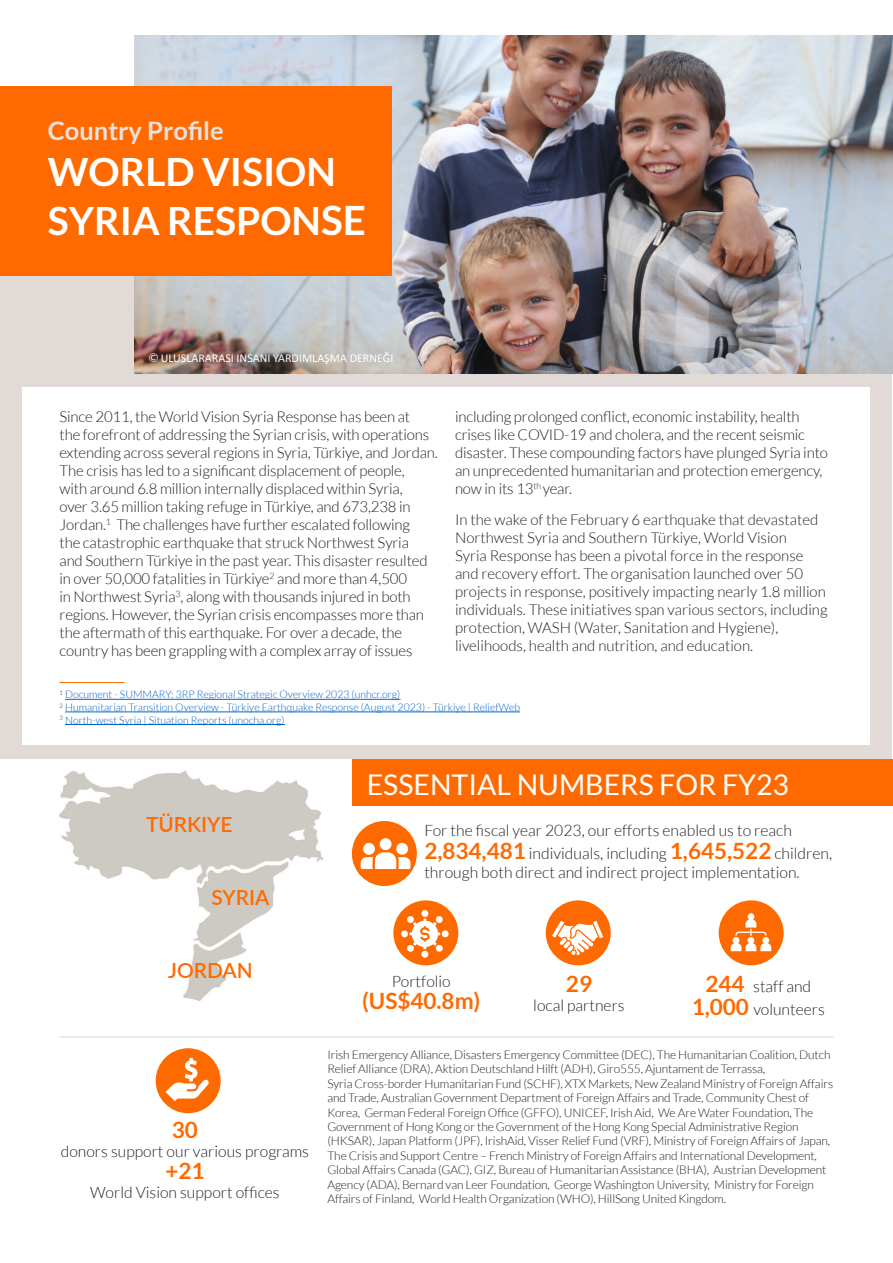
<style>
.page{position:relative;width:893px;height:1263px;background:#fff}
.page>*{position:absolute;margin:0;border:0;box-sizing:border-box;transform-origin:0 0}
.t1{font:700 39px "Lato";color:#fff}
.t2{font:28.5px "Lato";color:#fff}
.t3{font:700 25.5px "Lato";color:#e8e2df}
.t4{font:700 22.5px "Lato";color:#ff6a00}
.t5{font:600 20.85px "Lato";color:#ff6a00}
.t6{font:300 15.75px/22.5px "Lato";color:#231f20}
.t7{font:300 15px/18px "Lato";letter-spacing:-.01em;color:#231f20}
.t8{font:300 12px/14.4px "Lato";letter-spacing:-.01em;color:#231f20}
.t9{font:12px "Calibri";color:#fff}
.t10{font:300 10.5px "Lato";color:#0563c1}
.s1{font-size:40.5px}
.s2{font-family:"Lato"}
.s3{font-weight:700;font-size:22.5px;color:#ff6a00}
</style>
<div class="page">
<div style="left:1px;top:116px;width:891px;height:643px;background:#e2dad7"></div>
<div style="left:23px;top:387px;width:847px;height:357px;background:#fff"></div>
<img style="left:135px;top:36px;width:758px;height:337px">
<div style="left:0;top:86px;width:391px;height:189px;background:#ff6a00"></div>
<img style="left:60px;top:771px;width:263px;height:229px">
<div style="left:353px;top:759px;width:540px;height:47px;background:#ff6a00"></div>
<div style="left:352px;top:821px;width:65px;height:65px;background:#ff6a00;border-radius:50%"></div>
<div style="left:393px;top:900px;width:65px;height:65px;background:#ff6a00;border-radius:50%"></div>
<div style="left:546px;top:900px;width:65px;height:65px;background:#ff6a00;border-radius:50%"></div>
<div style="left:719px;top:900px;width:65px;height:65px;background:#ff6a00;border-radius:50%"></div>
<svg style="left:731px;top:913px;width:40px;height:38px"></svg>
<div style="left:156px;top:1048px;width:65px;height:65px;background:#ff6a00;border-radius:50%"></div>
<svg style="left:166px;top:1058px;width:43px;height:43px"></svg>
<div style="left:380px;top:838px;width:11px;height:12px;background:#fff;border-radius:50%"></div>
<div style="left:396px;top:843px;width:12px;height:12px;background:#fff;border-radius:50%"></div>
<div style="left:363px;top:843px;width:12px;height:12px;background:#fff;border-radius:50%"></div>
<svg style="left:361px;top:852px;width:49px;height:17px"></svg>
<div style="left:401px;top:930px;width:7px;height:7px;background:#fff;border-radius:50%"></div>
<div style="left:421px;top:910px;width:7px;height:7px;background:#fff;border-radius:50%"></div>
<div style="left:421px;top:951px;width:7px;height:7px;background:#fff;border-radius:50%"></div>
<svg style="left:407px;top:916px;width:36px;height:36px"></svg>
<div style="left:442px;top:930px;width:7px;height:7px;background:#fff;border-radius:50%"></div>
<svg style="left:552px;top:921px;width:51px;height:34px"></svg>
<hr style="left:65px;top:699px;width:335px;height:1px;background:#0563c1">
<hr style="left:65px;top:712px;width:455px;height:1px;background:#0563c1">
<hr style="left:65px;top:724px;width:220px;height:1px;background:#0563c1">
<hr style="left:60px;top:682px;width:65px;height:1px;background:#ff6a00">
<hr style="left:60px;top:1036px;width:773px;height:2px;background:#e8e2df">
<p class="t3" style="left:48px;top:116px;width:178px">Country Profile</p>
<p class="t1" style="left:48px;top:150px;width:290px">WORLD VISION</p>
<p class="t1" style="left:48px;top:198px;width:320px">SYRIA RESPON<span class="s1">SE</span></p>
<p class="t9" style="left:149px;top:350px;width:246px"><span class="s2">©</span> ULUSLARARASI INSANI YARDIMLAŞMA DERNEĞI</p>
<p class="t7" style="left:60px;top:408px;width:380px">Since 2011, the World Vision Syria Response has been at<br>the forefront of addressing the Syrian crisis, with operations extending across several regions in Syria, Türkiye, and Jordan.<br>The crisis has led to a significant displacement of people,<br>with around 6.8 million internally displaced within Syria,<br>over 3.65 million taking refuge in Türkiye, and 673,238 in Jordan.<sup>1</sup> The challenges have further escalated following<br>the catastrophic earthquake that struck Northwest Syria<br>and Southern Türkiye in the past year. This disaster resulted in over 50,000 fatalities in Türkiye<sup>2</sup> and more than 4,500<br>in Northwest Syria<sup>3</sup>, along with thousands injured in both regions. However, the Syrian crisis encompasses more than the aftermath of this earthquake. For over a decade, the country has been grappling with a complex array of issues</p>
<p class="t7" style="left:455px;top:408px;width:374px">including prolonged conflict, economic instability, health crises like COVID-19 and cholera, and the recent seismic disaster. These compounding factors have plunged Syria into an unprecedented humanitarian and protection emergency, now in its 13<sup>th</sup> year.</p>
<p class="t7" style="left:455px;top:511px;width:374px">In the wake of the February 6 earthquake that devastated Northwest Syria and Southern Türkiye, World Vision<br>Syria Response has been a pivotal force in the response and recovery effort. The organisation launched over 50 projects in response, positively impacting nearly 1.8 million individuals. These initiatives span various sectors, including protection, WASH (Water, Sanitation and Hygiene), livelihoods, health and nutrition, and education.</p>
<p class="t10" style="left:60px;top:689px;width:342px"><sup>1</sup> Document - SUMMARY: 3RP Regional Strategic Overview 2023 (unhcr.org)</p>
<p class="t10" style="left:60px;top:702px;width:462px"><sup>2</sup> Humanitarian Transition Overview - Türkiye Earthquake Response (August 2023) - Türkiye | ReliefWeb</p>
<p class="t10" style="left:60px;top:714px;width:227px"><sup>3</sup> North-west Syria | Situation Reports (unocha.org)</p>
<p class="t5" style="left:146px;top:809px;width:88px">TÜRKIYE</p>
<p class="t5" style="left:212px;top:882px;width:59px">SYRIA</p>
<p class="t2" style="left:367px;top:768px;width:424px">ESSENTIAL NUMBERS FOR FY23</p>
<p class="t6" style="left:424px;top:819px;width:409px">For the fiscal year 2023, our efforts enabled us to reach<br><span class="s3">2,834,481</span> individuals, including <span class="s3">1,645,522</span> children,</p>
<p class="t6" style="left:424px;top:861px;width:377px">through both direct and indirect project implementation.</p>
<p class="t5" style="left:168px;top:955px;width:86px">JORDAN</p>
<p class="t4" style="left:172px;top:1117px;width:28px">30</p>
<p class="t6" style="left:61px;top:1140px;width:250px">donors support our various programs</p>
<p class="t4" style="left:165px;top:1158px;width:41px">+21</p>
<p class="t6" style="left:90px;top:1181px;width:191px">World Vision support offices</p>
<p class="t6" style="left:392px;top:970px;width:61px">Portfolio</p>
<p class="t4" style="left:362px;top:988px;width:120px">(US$40.8m)</p>
<p class="t4" style="left:566px;top:971px;width:28px">29</p>
<p class="t6" style="left:533px;top:994px;width:93px">local partners</p>
<p class="t6" style="left:692px;top:975px;width:135px;text-align:center"><span class="s3">244</span> staff and<br><span class="s3">1,000</span> volunteers</p>
<p class="t8" style="left:327px;top:1047px;width:505px">Irish Emergency Alliance, Disasters Emergency Committee (DEC), The Humanitarian Coalition, Dutch<br>Relief Alliance (DRA), Aktion Deutschland Hilft (ADH), Giro555, Ajuntament de Terrassa,</p>
<p class="t8" style="left:327px;top:1076px;width:507px">Syria Cross-border Humanitarian Fund (SCHF), XTX Markets, New Zealand Ministry of Foreign Affairs and Trade, Australian Government Department of Foreign Affairs and Trade, Community Chest of Korea, German Federal Foreign Office (GFFO), UNICEF, Irish Aid, We Are Water Foundation, The Government of Hong Kong or the Government of the Hong Kong Special Administrative Region (HKSAR), Japan Platform (JPF), IrishAid, Visser Relief Fund (VRF), Ministry of Foreign Affairs of Japan, The Crisis and Support Centre – French Ministry of Foreign Affairs and International Development, Global Affairs Canada (GAC), GIZ, Bureau of Humanitarian Assistance (BHA), Austrian Development Agency (ADA), Bernard van Leer Foundation, George Washington University, Ministry for Foreign Affairs of Finland, World Health Organization (WHO), HillSong United Kingdom.</p>
</div>
